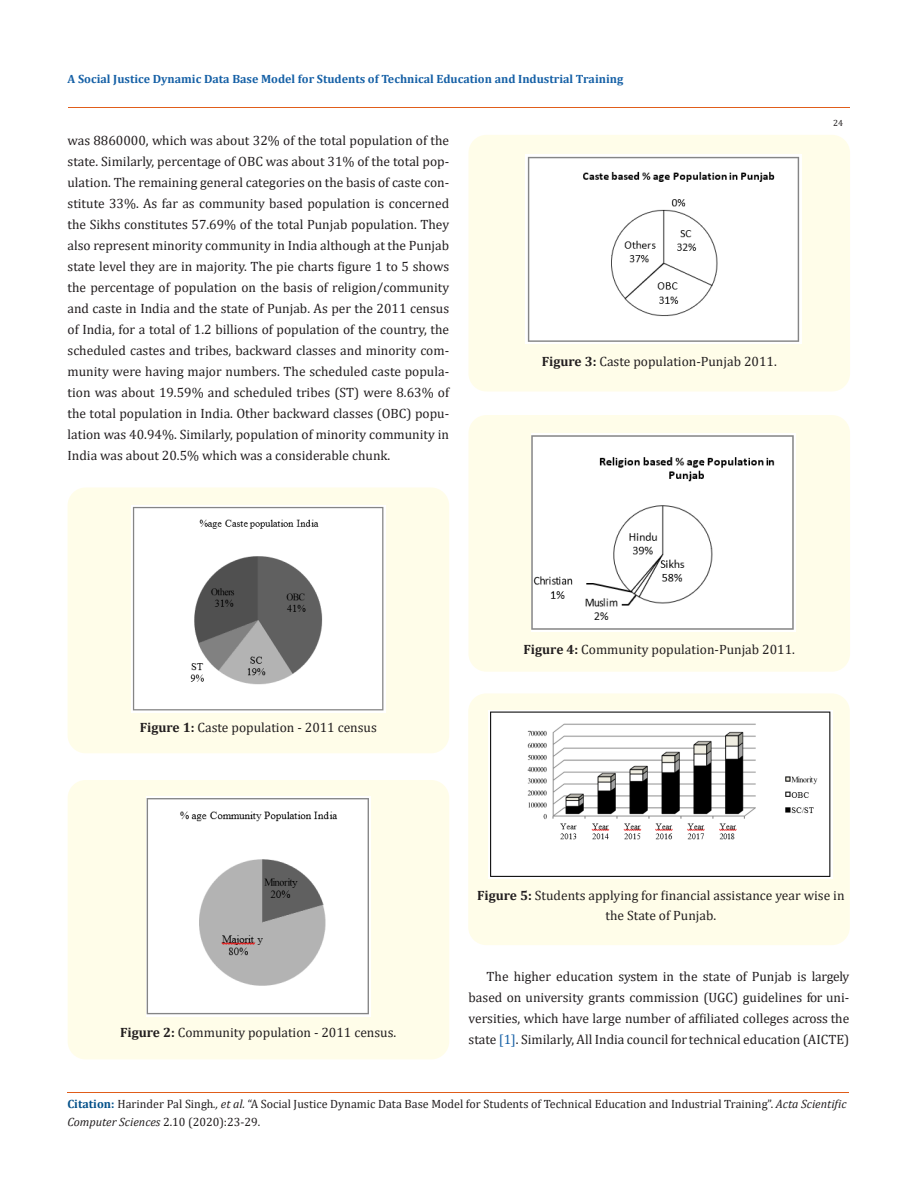
<style>
.page{position:relative;width:917px;height:1188px;background:#fff}
.page>*{position:absolute;margin:0;border:0;box-sizing:border-box;transform-origin:0 0}
.Body_Text{font:13.5px/21px "Cambria";color:#231f20;text-align:justify}
.t1{font:12px/18px "Cambria";color:#231f20}
.t2{font:700 12px "Cambria";color:#1560a6}
.t3{font:9px "Cambria";color:#231f20}
.s1{font-weight:700}
.s2{color:#1560a6}
.s3{font-weight:700;color:#035089}
.s4{font-style:italic}
</style>
<div class="page">
<div style="left:68px;top:487px;width:381px;height:266px;background:#fffde9;border-radius:18px"></div>
<img style="left:131px;top:506px;width:254px;height:207px">
<div style="left:68px;top:780px;width:381px;height:279px;background:#fffde9;border-radius:18px"></div>
<img style="left:146px;top:796px;width:224px;height:221px">
<div style="left:468px;top:135px;width:382px;height:257px;background:#fffde9;border-radius:18px"></div>
<img style="left:526px;top:154px;width:275px;height:189px">
<div style="left:468px;top:415px;width:382px;height:257px;background:#fffde9;border-radius:18px"></div>
<img style="left:531px;top:434px;width:264px;height:198px">
<div style="left:468px;top:693px;width:381px;height:252px;background:#fffde9;border-radius:18px"></div>
<img style="left:489px;top:710px;width:343px;height:169px">
<hr style="left:68px;top:108px;width:781px;height:1px;background:#e05d1a">
<hr style="left:67px;top:1093px;width:782px;height:1px;background:#e05d1a">
<p class="t2" style="left:68px;top:70px;width:557px">A Social Justice Dynamic Data Base Model for Students of Technical Education and Industrial Training</p>
<p class="Body_Text" style="left:68px;top:130px;width:383px">was 8860000, which was about 32% of the total population of the state. Similarly, percentage of OBC was about 31% of the total pop&shy;ulation. The remaining general categories on the basis of caste con&shy;stitute 33%. As far as community based population is concerned the Sikhs constitutes 57.69% of the total Punjab population. They also represent minority community in India although at the Punjab state level they are in majority. The pie charts figure 1 to 5 shows the percentage of population on the basis of religion/community and caste in India and the state of Punjab. As per the 2011 census of India, for a total of 1.2 billions of population of the country, the scheduled castes and tribes, backward classes and minority com&shy;munity were having major numbers. The scheduled caste popula&shy;tion was about 19.59% and scheduled tribes (ST) were 8.63% of the total population in India. Other backward classes (OBC) popu&shy;lation was 40.94%. Similarly, population of minority community in India was about 20.5% which was a considerable chunk.</p>
<p class="Body_Text" style="left:541px;top:351px;width:236px"><span class="s1">Figure 3:</span> Caste population-Punjab 2011.</p>
<p class="t3" style="left:833px;top:118px;width:11px">24</p>
<p class="Body_Text" style="left:140px;top:717px;width:239px"><span class="s1">Figure 1:</span> Caste population - 2011 census</p>
<p class="Body_Text" style="left:523px;top:639px;width:273px"><span class="s1">Figure 4:</span> Community population-Punjab 2011.</p>
<p class="Body_Text" style="left:120px;top:1021px;width:278px"><span class="s1">Figure 2:</span> Community population - 2011 census.</p>
<p class="Body_Text" style="left:477px;top:885px;width:369px;line-height:20.2px;text-align:center"><span class="s1">Figure 5:</span> Students applying for financial assistance year wise in the State of Punjab.</p>
<p class="Body_Text" style="left:468px;top:966px;width:382px;text-indent:18px">The higher education system in the state of Punjab is largely based on university grants commission (UGC) guidelines for uni&shy;versities, which have large number of affiliated colleges across the state <span class="s2">[1]</span>. Similarly, All India council for technical education (AICTE)</p>
<p class="t1" style="left:67px;top:1095px;width:780px"><span class="s3">Citation:</span> Harinder Pal Singh<span class="s4">., et al.</span> “A Social Justice Dynamic Data Base Model for Students of Technical Education and Industrial Training”. <span class="s4">Acta Scientific<br>Computer Sciences</span> 2.10 (2020):23-29.</p>
</div>
